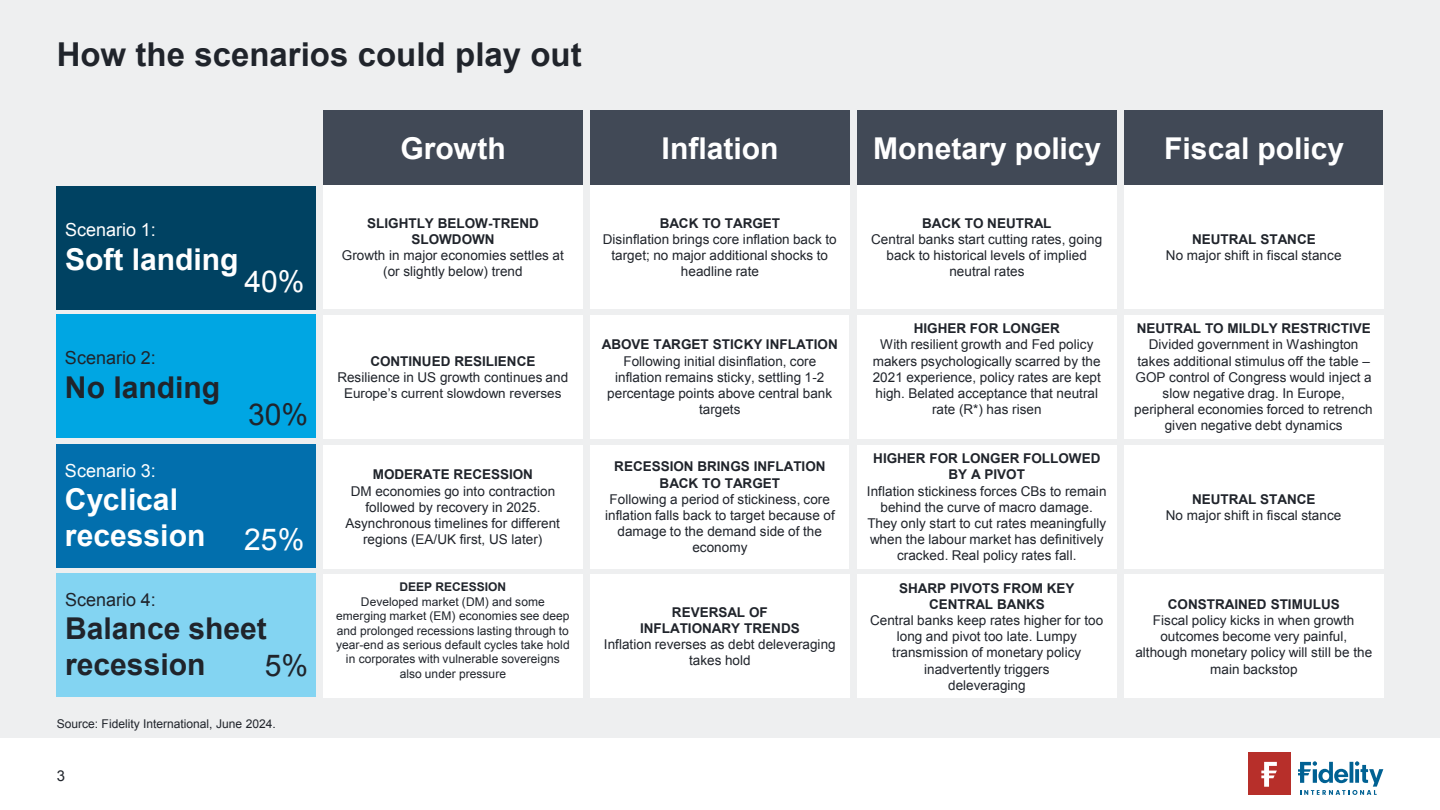
<style>
.page{position:relative;width:1440px;height:810px;background:#fff}
.page>*{position:absolute;margin:0;border:0;box-sizing:border-box;transform-origin:0 0}
.t1{font:700 33px "Arial";color:#20242b}
.t2{font:700 30.15px "Arial";color:#20242b}
.t3{font:700 30px/36px "Arial";color:#fff}
.t4{font:700 30px "Arial";color:#20242b}
.t5{font:30px "Arial";color:#fff}
.t6{font:30px "Arial";color:#20242b}
.t7{font:18px "Arial";color:#fff}
.t8{font:18px "Arial";color:#20242b}
.t9{font:15px "Arial";color:#20242b}
.t10{font:13.5px/16.2px "Arial";letter-spacing:.005em;color:#20242b;text-align:center}
.t11{font:700 13.5px/16.2px "Arial";color:#20242b;text-align:center}
.t12{font:12px/14.4px "Arial";letter-spacing:.005em;color:#20242b;text-align:center}
.t13{font:700 12px "Arial";color:#20242b}
</style>
<div class="page">
<hr style="left:0;top:737px;width:1440px;height:1px;background:#e4e1de">
<div style="left:1248px;top:752px;width:42px;height:43px;background:#b72f2a"></div>
<svg style="left:1261px;top:762px;width:16px;height:25px"></svg>
<svg style="left:1298px;top:761px;width:85px;height:34px"></svg>
<div style="left:0;top:0;width:1440px;height:737px;background:#eeeff0"></div>
<div style="left:324px;top:111px;width:259px;height:75px;background:#414956"></div>
<div style="left:591px;top:111px;width:259px;height:75px;background:#414956"></div>
<div style="left:858px;top:111px;width:259px;height:75px;background:#414956"></div>
<div style="left:1124px;top:111px;width:259px;height:75px;background:#414956"></div>
<div style="left:57px;top:186px;width:259px;height:123px;background:#004262"></div>
<div style="left:323px;top:445px;width:259px;height:123px;background:#fff"></div>
<div style="left:590px;top:445px;width:259px;height:123px;background:#fff"></div>
<div style="left:857px;top:445px;width:259px;height:123px;background:#fff"></div>
<div style="left:1124px;top:445px;width:259px;height:123px;background:#fff"></div>
<div style="left:57px;top:444px;width:259px;height:124px;background:#026fad"></div>
<div style="left:323px;top:185px;width:259px;height:124px;background:#fff"></div>
<div style="left:590px;top:185px;width:259px;height:124px;background:#fff"></div>
<div style="left:857px;top:185px;width:259px;height:124px;background:#fff"></div>
<div style="left:1124px;top:185px;width:259px;height:124px;background:#fff"></div>
<div style="left:57px;top:314px;width:259px;height:123px;background:#00a6e3"></div>
<div style="left:323px;top:574px;width:259px;height:124px;background:#fff"></div>
<div style="left:590px;top:574px;width:259px;height:124px;background:#fff"></div>
<div style="left:857px;top:574px;width:259px;height:124px;background:#fff"></div>
<div style="left:1124px;top:574px;width:259px;height:124px;background:#fff"></div>
<div style="left:57px;top:573px;width:259px;height:124px;background:#83d4f2"></div>
<div style="left:323px;top:315px;width:259px;height:123px;background:#fff"></div>
<div style="left:590px;top:315px;width:259px;height:123px;background:#fff"></div>
<div style="left:857px;top:315px;width:259px;height:123px;background:#fff"></div>
<div style="left:1124px;top:315px;width:259px;height:123px;background:#fff"></div>
<h1 class="t1" style="left:57px;top:33px;width:526px">How the scenarios could play out</h1>
<h3 class="t7" style="left:65px;top:218px;width:92px">Scenario 1:</h3>
<h3 class="t3" style="left:65px;top:242px;width:175px">Soft landing</h3>
<h3 class="t5" style="left:244px;top:262px;width:62px">40%</h3>
<h3 class="t8" style="left:65px;top:346px;width:92px">Scenario 2:</h3>
<h3 class="t4" style="left:65px;top:367px;width:157px">No landing</h3>
<h3 class="t7" style="left:65px;top:459px;width:92px">Scenario 3:</h3>
<h3 class="t3" style="left:65px;top:483px;width:142px">Cyclical recession</h3>
<h3 class="t6" style="left:248px;top:394px;width:62px">30%</h3>
<h3 class="t5" style="left:244px;top:520px;width:62px">25%</h3>
<h3 class="t8" style="left:65px;top:588px;width:92px">Scenario 4:</h3>
<h3 class="t4" style="left:65px;top:609px;width:203px">Balance sheet</h3>
<h2 class="t2" style="left:65px;top:645px;width:142px">recession</h2>
<h3 class="t6" style="left:265px;top:646px;width:45px">5%</h3>
<p class="t12" style="left:57px;top:717px;width:221px">Source: Fidelity International, June 2024.</p>
<p class="t9" style="left:57px;top:765px;width:10px">3</p>
<h3 class="t3" style="left:400px;top:132px;width:107px">Growth</h3>
<h3 class="t3" style="left:662px;top:132px;width:118px">Inflation</h3>
<h3 class="t3" style="left:873px;top:132px;width:230px">Monetary policy</h3>
<h3 class="t3" style="left:1164px;top:132px;width:181px">Fiscal policy</h3>
<p class="t11" style="left:367px;top:216px;width:173px">SLIGHTLY BELOW-TREND<br>SLOWDOWN</p>
<p class="t10" style="left:342px;top:248px;width:223px">Growth in major economies settles at (or slightly below) trend</p>
<p class="t11" style="left:370px;top:353px;width:167px">CONTINUED RESILIENCE</p>
<p class="t10" style="left:337px;top:369px;width:232px">Resilience in US growth continues and<br>Europe’s current slowdown reverses</p>
<p class="t11" style="left:373px;top:467px;width:162px">MODERATE RECESSION</p>
<p class="t10" style="left:345px;top:483px;width:216px">DM economies go into contraction followed by recovery in 2025.<br>Asynchronous timelines for different regions (EA/UK first, US later)</p>
<p class="t11" style="left:660px;top:216px;width:122px">BACK TO TARGET</p>
<p class="t10" style="left:603px;top:231px;width:235px">Disinflation brings core inflation back to target; no major additional shocks to headline rate</p>
<p class="t11" style="left:602px;top:337px;width:237px">ABOVE TARGET STICKY INFLATION</p>
<p class="t10" style="left:607px;top:353px;width:226px">Following initial disinflation, core inflation remains sticky, settling 1-2 percentage points above central bank targets</p>
<p class="t11" style="left:614px;top:459px;width:213px">RECESSION BRINGS INFLATION<br>BACK TO TARGET</p>
<p class="t10" style="left:605px;top:491px;width:231px">Following a period of stickiness, core inflation falls back to target because of damage to the demand side of the economy</p>
<p class="t13" style="left:400px;top:579px;width:108px">DEEP RECESSION</p>
<p class="t12" style="left:336px;top:595px;width:235px">Developed market (DM) and some emerging market (EM) economies see deep and prolonged recessions lasting through to year-end as serious default cycles take hold in corporates with vulnerable sovereigns also under pressure</p>
<p class="t11" style="left:640px;top:605px;width:161px">REVERSAL OF<br>INFLATIONARY TRENDS</p>
<p class="t10" style="left:604px;top:637px;width:233px">Inflation reverses as debt deleveraging takes hold</p>
<p class="t11" style="left:922px;top:216px;width:131px">BACK TO NEUTRAL</p>
<p class="t10" style="left:871px;top:231px;width:232px">Central banks start cutting rates, going back to historical levels of implied neutral rates</p>
<p class="t11" style="left:1192px;top:232px;width:125px">NEUTRAL STANCE</p>
<p class="t10" style="left:1166px;top:248px;width:177px">No major shift in fiscal stance</p>
<p class="t11" style="left:914px;top:321px;width:148px">HIGHER FOR LONGER</p>
<p class="t10" style="left:873px;top:337px;width:230px">With resilient growth and Fed policy makers psychologically scarred by the 2021 experience, policy rates are kept high. Belated acceptance that neutral rate (R*) has risen</p>
<p class="t11" style="left:1137px;top:321px;width:235px">NEUTRAL TO MILDLY RESTRICTIVE</p>
<p class="t10" style="left:1134px;top:337px;width:240px">Divided government in Washington takes additional stimulus off the table – GOP control of Congress would inject a slow negative drag. In Europe, peripheral economies forced to retrench given negative debt dynamics</p>
<p class="t11" style="left:873px;top:451px;width:229px">HIGHER FOR LONGER FOLLOWED<br>BY A PIVOT</p>
<p class="t10" style="left:867px;top:483px;width:241px">Inflation stickiness forces CBs to remain behind the curve of macro damage.<br>They only start to cut rates meaningfully when the labour market has definitively cracked. Real policy rates fall.</p>
<p class="t11" style="left:1192px;top:491px;width:125px">NEUTRAL STANCE</p>
<p class="t10" style="left:1166px;top:507px;width:177px">No major shift in fiscal stance</p>
<p class="t11" style="left:899px;top:580px;width:177px">SHARP PIVOTS FROM KEY<br>CENTRAL BANKS</p>
<p class="t10" style="left:870px;top:612px;width:235px">Central banks keep rates higher for too long and pivot too late. Lumpy transmission of monetary policy inadvertently triggers<br>deleveraging</p>
<p class="t11" style="left:1168px;top:596px;width:173px">CONSTRAINED STIMULUS</p>
<p class="t10" style="left:1135px;top:612px;width:238px">Fiscal policy kicks in when growth outcomes become very painful, although monetary policy will still be the main backstop</p>
</div>
